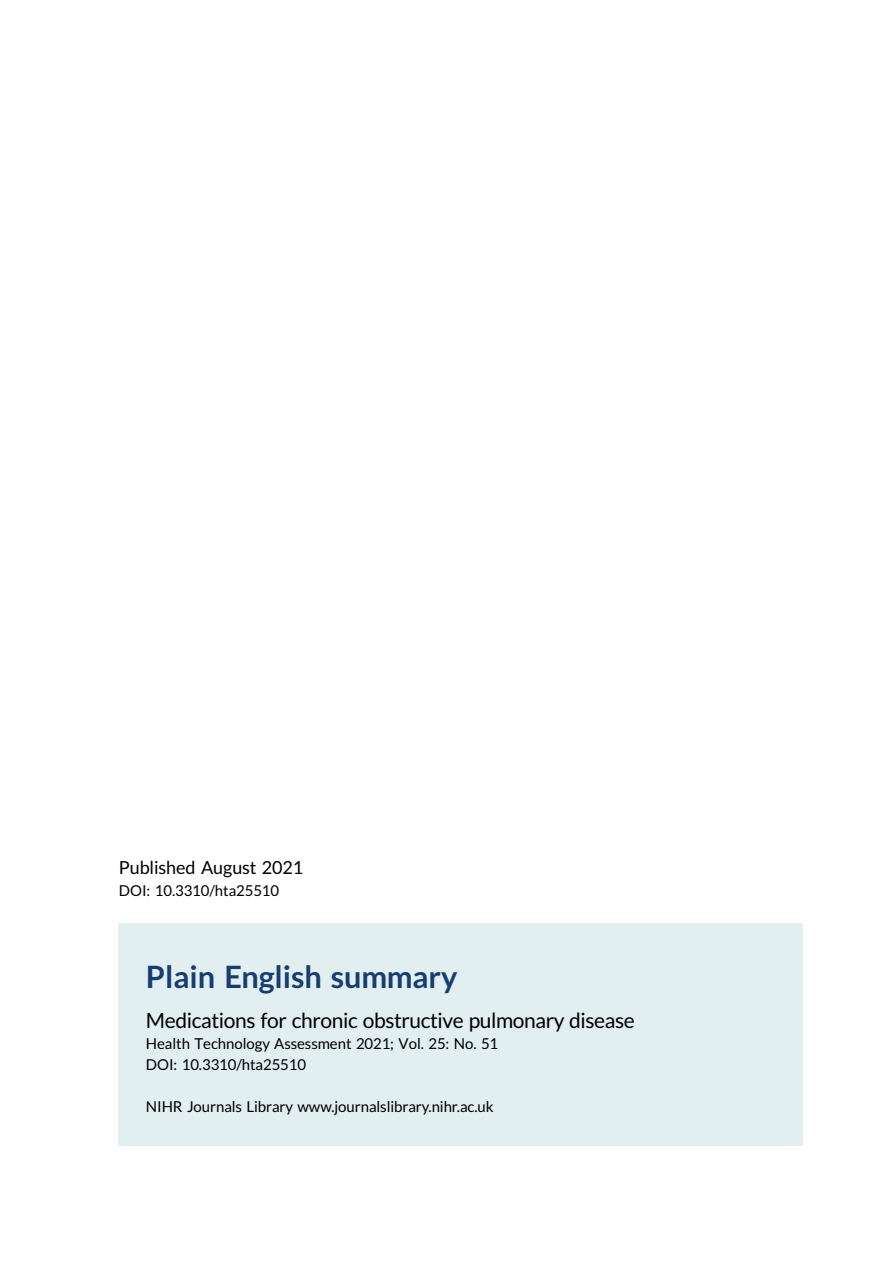
<style>
.page{position:relative;width:893px;height:1263px;background:#fff}
.page>*{position:absolute;margin:0;border:0;box-sizing:border-box;transform-origin:0 0}
.t1{font:30.75px "Adv TT6071803 a.B";color:#183e71}
.t2{font:21px "Adv T Ta 9 c 1 b 374";letter-spacing:-.015em;color:#000}
.t3{font:18px "Adv T Ta 9 c 1 b 374";color:#000}
.t4{font:15px/21px "Adv T Ta 9 c 1 b 374";color:#000}
</style>
<div class="page">
<div style="left:119px;top:923px;width:684px;height:223px;background:#e1eff0"></div>
<p class="t3" style="left:119px;top:860px;width:186px">Published August 2021</p>
<p class="t4" style="left:119px;top:881px;width:162px">DOI: 10.3310/hta25510</p>
<h1 class="t1" style="left:146px;top:965px;width:313px">Plain English summary</h1>
<h2 class="t2" style="left:146px;top:1013px;width:490px">Medications for chronic obstructive pulmonary disease</h2>
<p class="t4" style="left:146px;top:1034px;width:354px">Health Technology Assessment 2021; Vol. 25: No. 51<br>DOI: 10.3310/hta25510</p>
<p class="t4" style="left:146px;top:1097px;width:349px">NIHR Journals Library www.journalslibrary.nihr.ac.uk</p>
</div>
